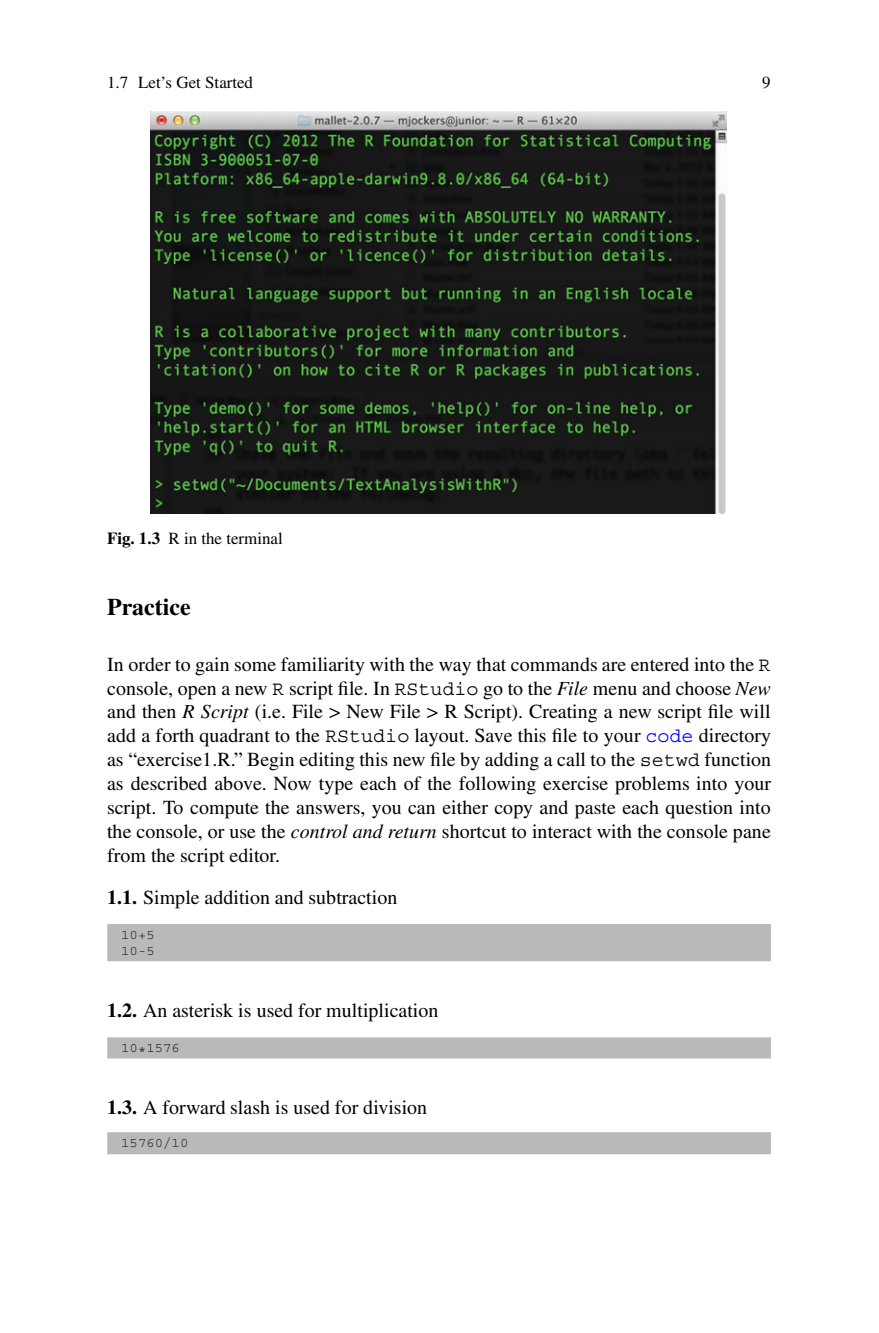
<style>
.page{position:relative;width:879px;height:1333px;background:#fff}
.page>*{position:absolute;margin:0;border:0;box-sizing:border-box;transform-origin:0 0}
.t1{font:700 24px "Times";color:#000}
.t2{font:20px/24px "Times";color:#000;text-align:justify}
.t3{font:17px "Times";letter-spacing:-.005em;color:#000}
.t4{font:14px/15.8px "Courier";color:#333}
.s1{font-weight:700}
.s2{font-family:"Courier"}
.s3{font-style:italic}
.s4{font-family:"Courier";color:#00f}
</style>
<div class="page">
<img style="left:151px;top:112px;width:576px;height:402px">
<div style="left:107px;top:924px;width:664px;height:37px;background:#b9b9b9"></div>
<div style="left:107px;top:1037px;width:664px;height:21px;background:#b9b9b9"></div>
<div style="left:107px;top:1132px;width:664px;height:22px;background:#b9b9b9"></div>
<p class="t3" style="left:107px;top:76px;width:147px">1.7 Let’s Get Started</p>
<p class="t3" style="left:762px;top:76px;width:10px">9</p>
<p class="t3" style="left:107px;top:531px;width:177px"><span class="s1">Fig. 1.3</span> R in the terminal</p>
<p class="t1" style="left:107px;top:598px;width:85px">Practice</p>
<p class="t2" style="left:107px;top:654px;width:665px">In order to gain some familiarity with the way that commands are entered into the <span class="s2">R </span>console, open a new <span class="s2">R</span> script file. In <span class="s2">RStudio</span> go to the <span class="s3">File</span> menu and choose <span class="s3">New </span>and then <span class="s3">R Script</span> (i.e. File &gt; New File &gt; R Script). Creating a new script file will add a forth quadrant to the <span class="s2">RStudio</span> layout. Save this file to your <span class="s4">code</span> directory as “exercise1.R.” Begin editing this new file by adding a call to the <span class="s2">setwd</span> function as described above. Now type each of the following exercise problems into your script. To compute the answers, you can either copy and paste each question into the console, or use the <span class="s3">control and return</span> shortcut to interact with the console pane from the script editor.</p>
<p class="t2" style="left:107px;top:887px;width:292px"><span class="s1">1.1.</span> Simple addition and subtraction</p>
<p class="t4" style="left:121px;top:927px;width:35px">10+5<br>10-5</p>
<p class="t2" style="left:107px;top:1000px;width:333px"><span class="s1">1.2.</span> An asterisk is used for multiplication</p>
<p class="t4" style="left:121px;top:1040px;width:60px">10*1576</p>
<p class="t2" style="left:107px;top:1097px;width:322px"><span class="s1">1.3.</span> A forward slash is used for division</p>
<p class="t4" style="left:121px;top:1135px;width:69px">15760/10</p>
</div>
